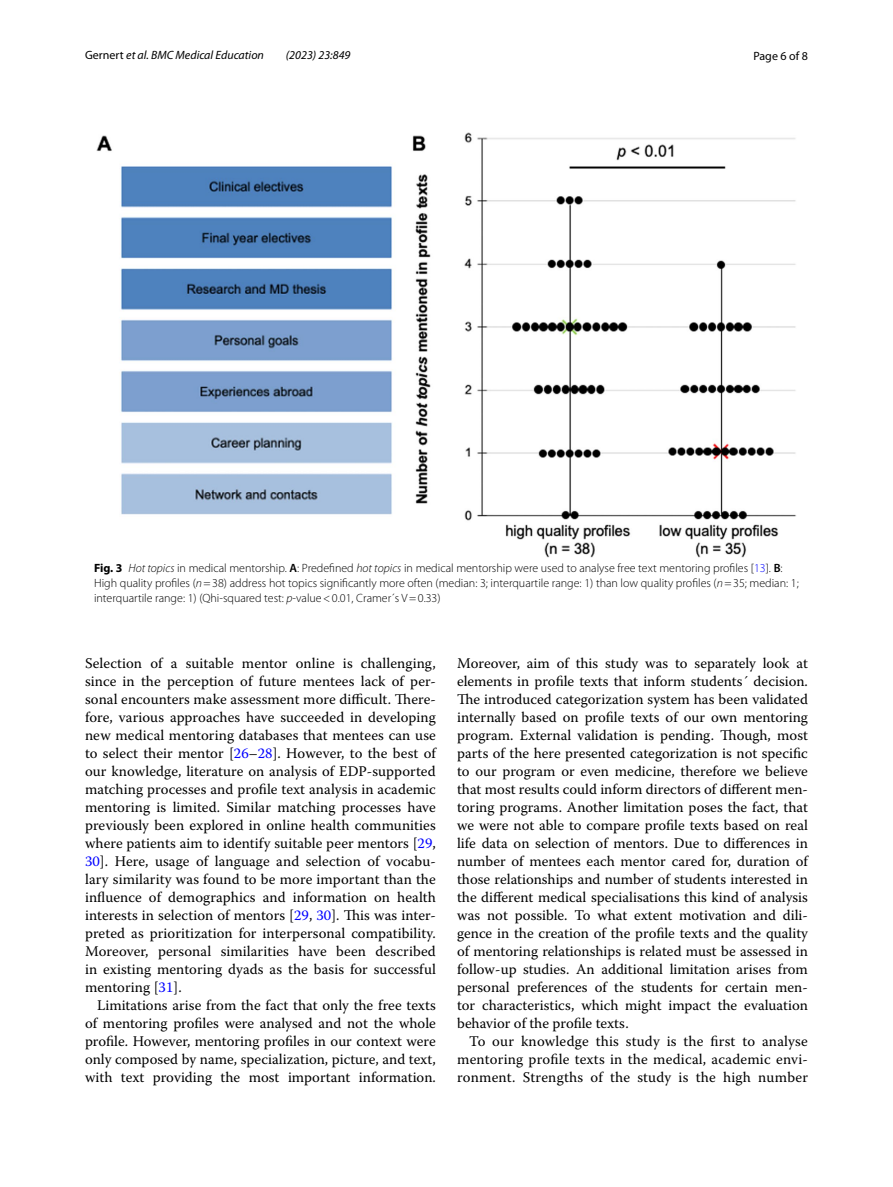
<style>
.page{position:relative;width:893px;height:1187px;background:#fff}
.page>*{position:absolute;margin:0;border:0;box-sizing:border-box;transform-origin:0 0}
.t1{font:14.7px/18px "Warnock Pro";letter-spacing:.005em;color:#000;text-align:justify}
.t2{font:300 12px/15px "Myriad Pro";color:#000}
.t3{font:italic 12px "Myriad Pro";color:#000}
.t4{font:12px "Myriad Pro";color:#000}
.s1{font-style:normal}
.s2{font-weight:700}
.s3{font-style:italic}
.s4{font-weight:600}
.s5{color:#00f}
</style>
<div class="page">
<img style="left:96px;top:133px;width:700px;height:424px">
<p class="t3" style="left:85px;top:48px;width:180px"><span class="s1">Gernert</span> et al. BMC Medical Education</p>
<p class="t3" style="left:286px;top:48px;width:66px">(2023) 23:849</p>
<p class="t4" style="left:753px;top:48px;width:56px">Page 6 of 8</p>
<p class="t2" style="left:94px;top:561px;width:706px"><span class="s2">Fig. 3</span> <span class="s3">Hot topics</span> in medical mentorship. <span class="s4">A</span>: Predefined <span class="s3">hot topics</span> in medical mentorship were used to analyse free text mentoring profiles [<span class="s5">13</span>]. <span class="s4">B</span>:<br>High quality profiles (<span class="s3">n</span>=38) address hot topics significantly more often (median: 3; interquartile range: 1) than low quality profiles (<span class="s3">n</span>=35; median: 1; interquartile range: 1) (Qhi-squared test: <span class="s3">p</span>-value&lt;0.01, Cramer´s V=0.33)</p>
<p class="t1" style="left:85px;top:653px;width:352px">Selection of a suitable mentor online is challenging, since in the perception of future mentees lack of per&shy;sonal encounters make assessment more difficult. There&shy;fore, various approaches have succeeded in developing new medical mentoring databases that mentees can use to select their mentor [<span class="s5">26</span>–<span class="s5">28</span>]. However, to the best of our knowledge, literature on analysis of EDP-supported matching processes and profile text analysis in academic mentoring is limited. Similar matching processes have previously been explored in online health communities where patients aim to identify suitable peer mentors [<span class="s5">29</span>, <span class="s5">30</span>]. Here, usage of language and selection of vocabu&shy;lary similarity was found to be more important than the influence of demographics and information on health interests in selection of mentors [<span class="s5">29</span>, <span class="s5">30</span>]. This was inter&shy;preted as prioritization for interpersonal compatibility.<br>Moreover, personal similarities have been described in existing mentoring dyads as the basis for successful mentoring [<span class="s5">31</span>].</p>
<p class="t1" style="left:85px;top:995px;width:352px;text-indent:12px">Limitations arise from the fact that only the free texts of mentoring profiles were analysed and not the whole profile. However, mentoring profiles in our context were only composed by name, specialization, picture, and text, with text providing the most important information.</p>
<p class="t1" style="left:457px;top:653px;width:352px">Moreover, aim of this study was to separately look at elements in profile texts that inform students´ decision.<br>The introduced categorization system has been validated internally based on profile texts of our own mentoring program. External validation is pending. Though, most parts of the here presented categorization is not specific to our program or even medicine, therefore we believe that most results could inform directors of different men&shy;toring programs. Another limitation poses the fact, that we were not able to compare profile texts based on real life data on selection of mentors. Due to differences in number of mentees each mentor cared for, duration of those relationships and number of students interested in the different medical specialisations this kind of analysis was not possible. To what extent motivation and dili&shy;gence in the creation of the profile texts and the quality of mentoring relationships is related must be assessed in follow-up studies. An additional limitation arises from personal preferences of the students for certain men&shy;tor characteristics, which might impact the evaluation behavior of the profile texts.</p>
<p class="t1" style="left:457px;top:1031px;width:352px;text-indent:12px">To our knowledge this study is the first to analyse mentoring profile texts in the medical, academic envi&shy;ronment. Strengths of the study is the high number</p>
</div>
